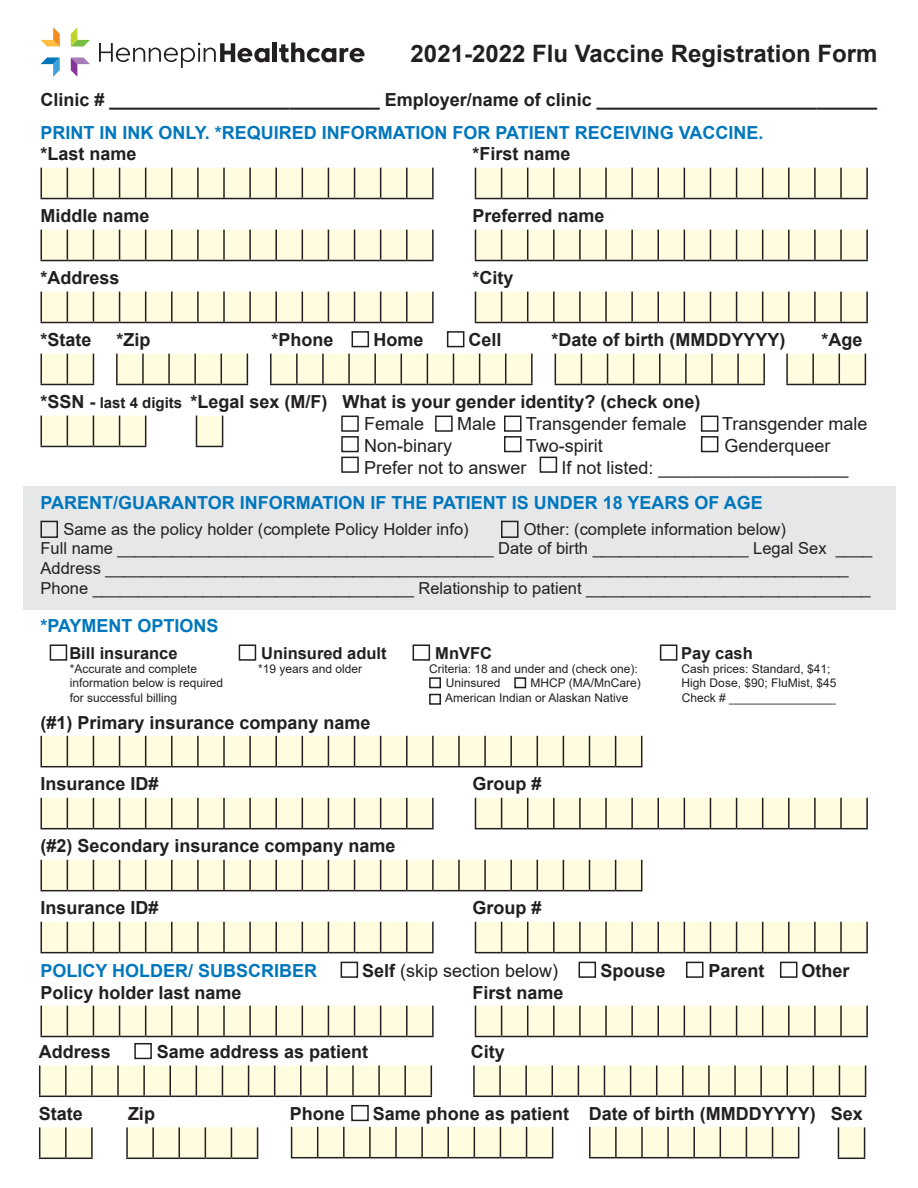
<style>
.page{position:relative;width:918px;height:1188px;background:#fff}
.page>*{position:absolute;margin:0;border:0;box-sizing:border-box;transform-origin:0 0}
.t1{font:700 24px "Arial";color:#231f20}
.t2{font:700 18px "Arial";color:#231f20}
.t3{font:700 18px "Arial";color:#0077bd}
.t4{font:18px "Arial";color:#231f20}
.t5{font:16.5px "Arial";color:#231f20}
.t6{font:700 16.5px "Arial";color:#231f20}
.t7{font:12px/14.4px "Arial";color:#231f20}
.s1{font-size:15px}
.s2{font-weight:700}
</style>
<div class="page">
<svg style="left:41px;top:58px;width:19px;height:19px"></svg>
<svg style="left:71px;top:58px;width:19px;height:19px"></svg>
<svg style="left:41px;top:27px;width:19px;height:20px"></svg>
<svg style="left:71px;top:27px;width:19px;height:20px"></svg>
<div style="left:272px;top:43px;width:5px;height:19px;background:#231f20"></div>
<svg style="left:279px;top:43px;width:85px;height:19px"></svg>
<svg style="left:99px;top:43px;width:171px;height:25px"></svg>
<div style="left:23px;top:486px;width:872px;height:123px;background:#e6e7e9"></div>
<div style="left:40px;top:521px;width:18px;height:17px;border:2px solid #231f20"></div>
<div style="left:501px;top:521px;width:18px;height:17px;border:2px solid #231f20"></div>
<svg style="left:40px;top:168px;width:394px;height:31px;background:#e9e6cd"></svg>
<svg style="left:475px;top:168px;width:393px;height:31px;background:#e9e6cd"></svg>
<svg style="left:40px;top:230px;width:394px;height:31px;background:#e9e6cd"></svg>
<svg style="left:475px;top:230px;width:393px;height:31px;background:#e9e6cd"></svg>
<svg style="left:40px;top:416px;width:106px;height:31px;background:#e7e4cb"></svg>
<div style="left:196px;top:416px;width:27px;height:30px;background:#fffce0"></div>
<hr style="left:196px;top:416px;width:1px;height:30px;background:#231f20">
<hr style="left:222px;top:416px;width:1px;height:30px;background:#231f20">
<svg style="left:196px;top:446px;width:27px;height:1px"></svg>
<svg style="left:40px;top:292px;width:394px;height:31px;background:#e9e6cd"></svg>
<svg style="left:475px;top:292px;width:393px;height:31px;background:#e9e6cc"></svg>
<svg style="left:40px;top:354px;width:54px;height:31px;background:#e5e2c9"></svg>
<svg style="left:270px;top:354px;width:263px;height:31px;background:#e8e5cc"></svg>
<svg style="left:116px;top:354px;width:132px;height:31px;background:#e7e4cb"></svg>
<svg style="left:555px;top:354px;width:210px;height:31px;background:#e8e5cc"></svg>
<svg style="left:786px;top:354px;width:80px;height:31px;background:#e6e3ca"></svg>
<div style="left:341px;top:416px;width:18px;height:16px;border:2px solid #231f20"></div>
<div style="left:435px;top:416px;width:18px;height:16px;border:2px solid #231f20"></div>
<div style="left:504px;top:416px;width:18px;height:16px;border:2px solid #231f20"></div>
<div style="left:701px;top:416px;width:17px;height:16px;border:2px solid #231f20"></div>
<div style="left:341px;top:436px;width:18px;height:16px;border:2px solid #231f20"></div>
<div style="left:341px;top:457px;width:18px;height:16px;border:2px solid #231f20"></div>
<div style="left:504px;top:436px;width:18px;height:16px;border:2px solid #231f20"></div>
<div style="left:701px;top:436px;width:17px;height:16px;border:2px solid #231f20"></div>
<div style="left:540px;top:457px;width:17px;height:16px;border:2px solid #231f20"></div>
<div style="left:352px;top:331px;width:17px;height:16px;border:2px solid #231f20"></div>
<div style="left:447px;top:331px;width:17px;height:16px;border:2px solid #231f20"></div>
<svg style="left:40px;top:736px;width:602px;height:31px;background:#ece9cf"></svg>
<svg style="left:40px;top:798px;width:394px;height:31px;background:#eae7ce"></svg>
<svg style="left:475px;top:798px;width:393px;height:31px;background:#eae7cd"></svg>
<svg style="left:40px;top:860px;width:602px;height:31px;background:#ebe8cf"></svg>
<svg style="left:40px;top:922px;width:394px;height:31px;background:#eae7cd"></svg>
<svg style="left:475px;top:922px;width:393px;height:31px;background:#eae7cd"></svg>
<div style="left:50px;top:644px;width:17px;height:17px;border:2px solid #231f20"></div>
<div style="left:239px;top:644px;width:17px;height:17px;border:2px solid #231f20"></div>
<div style="left:413px;top:644px;width:17px;height:17px;border:2px solid #231f20"></div>
<div style="left:660px;top:644px;width:17px;height:17px;border:2px solid #231f20"></div>
<div style="left:429px;top:677px;width:12px;height:11px;border:2px solid #231f20"></div>
<div style="left:514px;top:677px;width:12px;height:11px;border:2px solid #231f20"></div>
<div style="left:429px;top:694px;width:12px;height:11px;border:2px solid #231f20"></div>
<svg style="left:40px;top:1006px;width:394px;height:31px;background:#e9e6cd"></svg>
<svg style="left:475px;top:1006px;width:393px;height:31px;background:#e9e6cc"></svg>
<svg style="left:39px;top:1065px;width:393px;height:32px;background:#e8e5cc"></svg>
<svg style="left:473px;top:1065px;width:393px;height:32px;background:#e8e5cc"></svg>
<svg style="left:39px;top:1127px;width:54px;height:32px;background:#e3e0c8"></svg>
<svg style="left:291px;top:1127px;width:262px;height:31px;background:#ebe8cf"></svg>
<svg style="left:126px;top:1127px;width:132px;height:32px;background:#e7e4cb"></svg>
<svg style="left:589px;top:1127px;width:210px;height:31px;background:#eae7cd"></svg>
<div style="left:838px;top:1127px;width:27px;height:31px;background:#fffce0"></div>
<hr style="left:838px;top:1127px;width:1px;height:31px;background:#231f20">
<hr style="left:864px;top:1127px;width:1px;height:31px;background:#231f20">
<svg style="left:838px;top:1158px;width:27px;height:1px"></svg>
<div style="left:341px;top:962px;width:17px;height:16px;border:2px solid #231f20"></div>
<div style="left:579px;top:962px;width:17px;height:16px;border:2px solid #231f20"></div>
<div style="left:686px;top:962px;width:18px;height:16px;border:2px solid #231f20"></div>
<div style="left:780px;top:962px;width:17px;height:16px;border:2px solid #231f20"></div>
<div style="left:351px;top:1105px;width:18px;height:16px;border:2px solid #231f20"></div>
<div style="left:134px;top:1043px;width:18px;height:16px;border:2px solid #231f20"></div>
<p class="t1" style="left:411px;top:37px;width:468px">2021-2022 Flu Vaccine Registration Form</p>
<p class="t2" style="left:40px;top:87px;width:838px">Clinic # ___________________________ Employer/name of clinic ____________________________</p>
<p class="t3" style="left:40px;top:120px;width:725px">PRINT IN INK ONLY. *REQUIRED INFORMATION FOR PATIENT RECEIVING VACCINE.</p>
<p class="t2" style="left:40px;top:141px;width:98px">*Last name</p>
<p class="t2" style="left:472px;top:141px;width:100px">*First name</p>
<p class="t2" style="left:40px;top:203px;width:111px">Middle name</p>
<p class="t2" style="left:472px;top:203px;width:134px">Preferred name</p>
<p class="t2" style="left:40px;top:265px;width:81px">*Address</p>
<p class="t2" style="left:472px;top:265px;width:43px">*City</p>
<p class="t2" style="left:40px;top:327px;width:53px">*State</p>
<p class="t2" style="left:117px;top:327px;width:36px">*Zip</p>
<p class="t2" style="left:272px;top:327px;width:64px">*Phone</p>
<p class="t2" style="left:374px;top:327px;width:52px">Home</p>
<p class="t2" style="left:469px;top:327px;width:35px">Cell</p>
<p class="t2" style="left:552px;top:327px;width:236px">*Date of birth (MMDDYYYY)</p>
<p class="t2" style="left:822px;top:327px;width:43px">*Age</p>
<p class="t2" style="left:40px;top:389px;width:662px">*SSN - <span class="s1">last 4 digits</span> *Legal sex (M/F) What is your gender identity? (check one)</p>
<p class="t4" style="left:364px;top:412px;width:62px">Female</p>
<p class="t4" style="left:457px;top:412px;width:41px">Male</p>
<p class="t4" style="left:526px;top:412px;width:162px">Transgender female</p>
<p class="t4" style="left:722px;top:412px;width:147px">Transgender male</p>
<p class="t4" style="left:364px;top:433px;width:90px">Non-binary</p>
<p class="t4" style="left:526px;top:433px;width:78px">Two-spirit</p>
<p class="t4" style="left:724px;top:433px;width:108px">Genderqueer</p>
<p class="t4" style="left:364px;top:455px;width:164px">Prefer not to answer</p>
<p class="t4" style="left:561px;top:455px;width:289px">If not listed: ___________________</p>
<p class="t3" style="left:40px;top:490px;width:724px">PARENT/GUARANTOR INFORMATION IF THE PATIENT IS UNDER 18 YEARS OF AGE</p>
<p class="t5" style="left:63px;top:517px;width:407px">Same as the policy holder (complete Policy Holder info)</p>
<p class="t5" style="left:524px;top:517px;width:264px">Other: (complete information below)</p>
<p class="t5" style="left:40px;top:537px;width:833px">Full name _________________________________________ Date of birth _________________ Legal Sex ____</p>
<p class="t5" style="left:40px;top:557px;width:810px">Address _________________________________________________________________________________</p>
<p class="t5" style="left:40px;top:577px;width:832px">Phone ___________________________________ Relationship to patient _______________________________</p>
<p class="t3" style="left:40px;top:613px;width:180px">*PAYMENT OPTIONS</p>
<p class="t6" style="left:69px;top:641px;width:110px">Bill insurance</p>
<p class="t7" style="left:70px;top:661px;width:155px">*Accurate and complete information below is required for successful billing</p>
<p class="t6" style="left:261px;top:641px;width:127px">Uninsured adult</p>
<p class="t7" style="left:258px;top:661px;width:106px">*19 years and older</p>
<p class="t2" style="left:40px;top:710px;width:332px">(#1) Primary insurance company name</p>
<p class="t6" style="left:435px;top:641px;width:58px">MnVFC</p>
<p class="t7" style="left:429px;top:661px;width:210px">Criteria: 18 and under and (check one):</p>
<p class="t7" style="left:446px;top:676px;width:56px">Uninsured</p>
<p class="t7" style="left:530px;top:676px;width:112px">MHCP (MA/MnCare)</p>
<p class="t7" style="left:445px;top:690px;width:185px">American Indian or Alaskan Native</p>
<p class="t2" style="left:40px;top:771px;width:120px">Insurance ID#</p>
<p class="t2" style="left:472px;top:771px;width:70px">Group #</p>
<p class="t2" style="left:40px;top:833px;width:357px">(#2) Secondary insurance company name</p>
<p class="t2" style="left:40px;top:895px;width:120px">Insurance ID#</p>
<p class="t2" style="left:472px;top:895px;width:70px">Group #</p>
<p class="t6" style="left:681px;top:641px;width:73px">Pay cash</p>
<p class="t7" style="left:682px;top:661px;width:156px">Cash prices: Standard, $41;<br>High Dose, $90; FluMist, $45</p>
<p class="t7" style="left:682px;top:690px;width:156px">Check # ________________</p>
<p class="t3" style="left:40px;top:958px;width:278px">POLICY HOLDER/ SUBSCRIBER</p>
<p class="t4" style="left:362px;top:959px;width:198px"><span class="s2">Self</span> (skip section below)</p>
<p class="t2" style="left:601px;top:958px;width:67px">Spouse</p>
<p class="t2" style="left:709px;top:958px;width:58px">Parent</p>
<p class="t2" style="left:801px;top:958px;width:50px">Other</p>
<p class="t2" style="left:40px;top:980px;width:203px">Policy holder last name</p>
<p class="t2" style="left:472px;top:980px;width:93px">First name</p>
<p class="t2" style="left:39px;top:1039px;width:74px">Address</p>
<p class="t2" style="left:157px;top:1039px;width:213px">Same address as patient</p>
<p class="t2" style="left:471px;top:1039px;width:36px">City</p>
<p class="t2" style="left:39px;top:1101px;width:46px">State</p>
<p class="t2" style="left:128px;top:1101px;width:28px">Zip</p>
<p class="t2" style="left:290px;top:1101px;width:57px">Phone</p>
<p class="t2" style="left:373px;top:1101px;width:492px">Same phone as patient Date of birth (MMDDYYYY) Sex</p>
</div>
